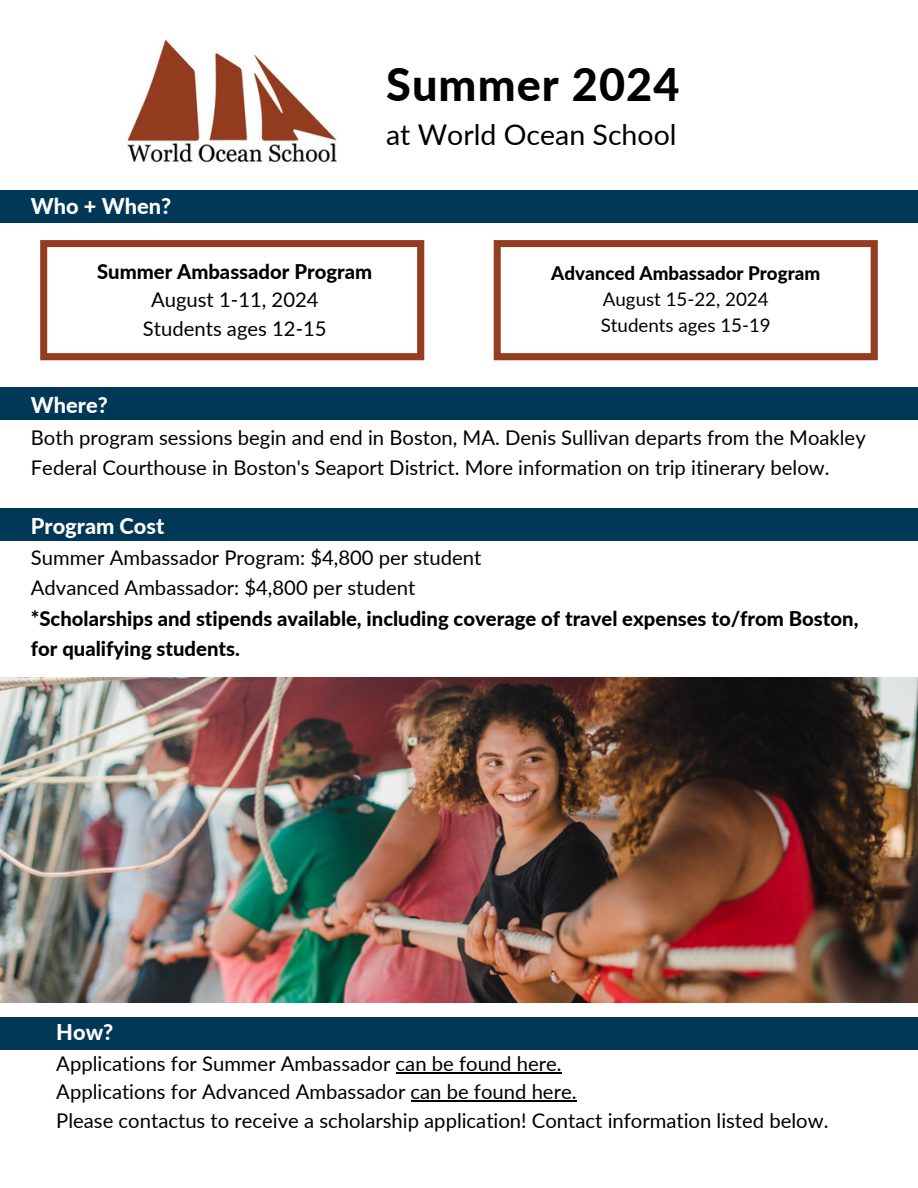
<style>
.page{position:relative;width:918px;height:1188px;background:#fff}
.page>*{position:absolute;margin:0;border:0;box-sizing:border-box;transform-origin:0 0}
.t1{font:800 45px "Lato";letter-spacing:.025em;color:#000}
.t2{font:28.5px "Lato";color:#000}
.t3{font:800 21.75px "Lato";color:#fff}
.t4{font:20.25px/28.2px "Lato";color:#000}
.t5{font:800 20.25px/30.3px "Lato";color:#000}
.t6{font:18.75px "Lato";color:#000}
.t7{font:800 18.75px "Lato";color:#000}
.s1{font-weight:800}
.s2{font-weight:400}
</style>
<div class="page">
<img style="left:0;top:678px;width:918px;height:325px">
<img style="left:127px;top:39px;width:210px;height:124px">
<svg style="left:494px;top:240px;width:384px;height:120px"></svg>
<div style="left:0;top:191px;width:918px;height:32px;background:#023857"></div>
<div style="left:0;top:1017px;width:918px;height:33px;background:#023857"></div>
<hr style="left:396px;top:1072px;width:166px;height:2px;background:#000">
<hr style="left:411px;top:1101px;width:166px;height:1px;background:#000">
<div style="left:0;top:387px;width:918px;height:33px;background:#023857"></div>
<div style="left:0;top:509px;width:918px;height:32px;background:#023857"></div>
<svg style="left:40px;top:240px;width:384px;height:120px"></svg>
<h2 class="t1" style="left:386px;top:57px;width:295px">Summer 2024</h2>
<h2 class="t2" style="left:386px;top:117px;width:292px">at World Ocean School</h2>
<p class="t3" style="left:31px;top:193px;width:142px">Who + When?</p>
<h3 class="t4" style="left:97px;top:257px;width:277px;text-align:center"><span class="s1">Summer Ambassador Program<br></span>August 1-11, 2024<br>Students ages 12-15</h3>
<h3 class="t7" style="left:551px;top:262px;width:270px">Advanced Ambassador Program</h3>
<p class="t6" style="left:603px;top:288px;width:167px">August 15-22, 2024</p>
<p class="t6" style="left:601px;top:314px;width:172px">Students ages 15-19</p>
<h3 class="t3" style="left:31px;top:392px;width:78px">Where?</h3>
<h3 class="t4" style="left:31px;top:422px;width:836px;line-height:30.3px">Both program sessions begin and end in Boston, MA. Denis Sullivan departs from the Moakley<br>Federal Courthouse in Boston's Seaport District. More information on trip itinerary below.</h3>
<p class="t3" style="left:31px;top:512px;width:135px">Program Cost</p>
<p class="t5" style="left:31px;top:542px;width:829px"><span class="s2">Summer Ambassador Program: $4,800 per student<br>Advanced Ambassador: $4,800 per student<br></span>*Scholarships and stipends available, including coverage of travel expenses to/from Boston, for qualifying students.</p>
<h3 class="t3" style="left:56px;top:1018px;width:59px">How?</h3>
<h3 class="t4" style="left:56px;top:1049px;width:774px">Applications for Summer Ambassador can be found here.<br>Applications for Advanced Ambassador can be found here.<br>Please contactus to receive a scholarship application! Contact information listed below.</h3>
</div>
